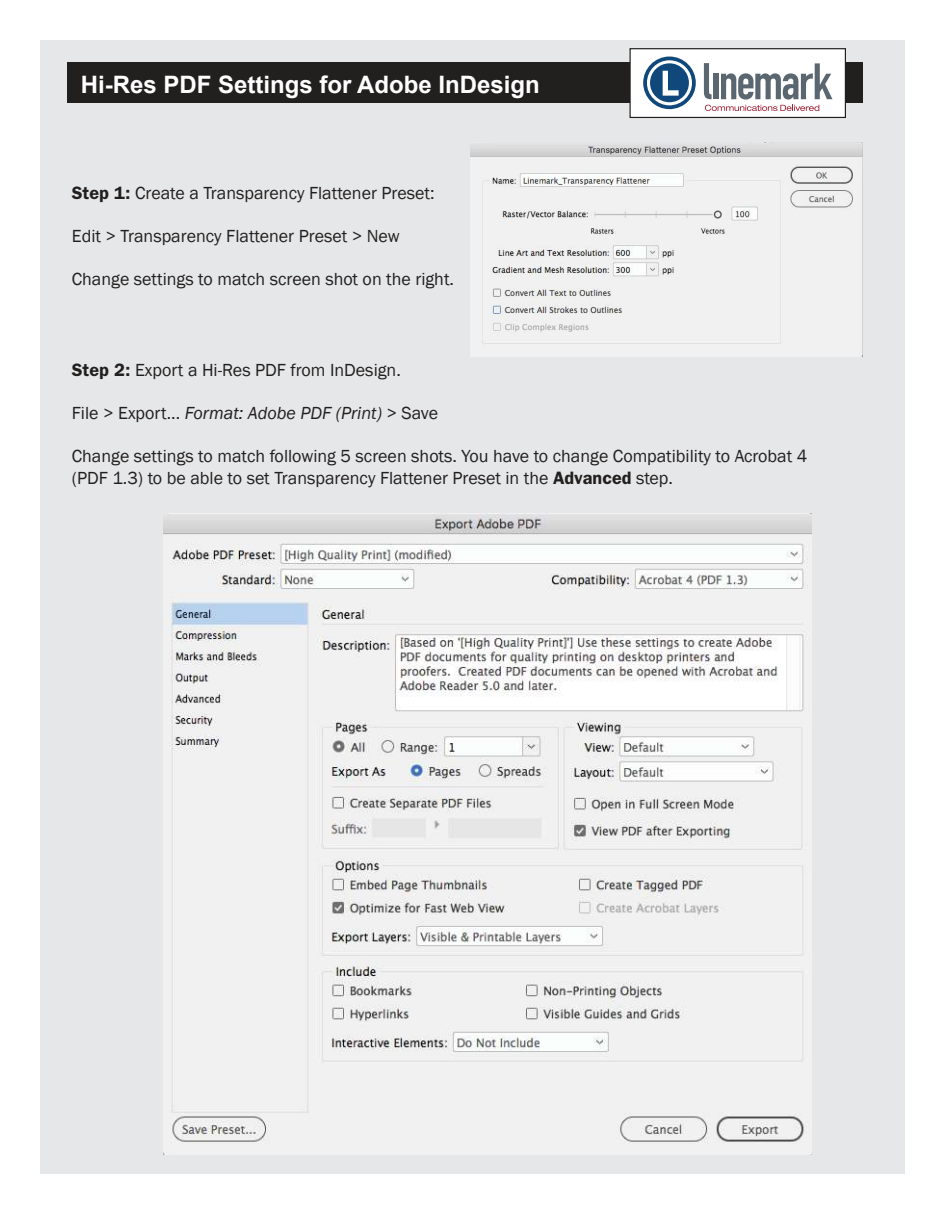
<style>
.page{position:relative;width:945px;height:1215px;background:#fff}
.page>*{position:absolute;margin:0;border:0;box-sizing:border-box;transform-origin:0 0}
.t1{font:700 24px "Arial";color:#fff}
.t2{font:18px/21.6px "Franklin Gothic";color:#221f1f}
.t3{font:italic 18px "Franklin Gothic";color:#221f1f}
.s1{font-weight:600}
.s2{font-style:normal}
</style>
<div class="page">
<div style="left:41px;top:40px;width:864px;height:1134px;background:#e6e7e8"></div>
<div style="left:68px;top:62px;width:795px;height:41px;background:#221f1f"></div>
<div style="left:630px;top:49px;width:215px;height:68px;background:#fff"></div>
<svg style="left:704px;top:63px;width:129px;height:48px"></svg>
<svg style="left:643px;top:57px;width:53px;height:52px"></svg>
<div style="left:630px;top:48px;width:216px;height:70px;border:1px solid #221f1f"></div>
<img style="left:471px;top:142px;width:392px;height:214px">
<img style="left:164px;top:513px;width:648px;height:642px">
<h1 class="t1" style="left:81px;top:76px;width:461px">Hi-Res PDF Settings for Adobe InDesign</h1>
<p class="t2" style="left:72px;top:183px;width:364px"><span class="s1">Step 1:</span> Create a Transparency Flattener Preset:</p>
<p class="t2" style="left:72px;top:226px;width:329px">Edit &gt; Transparency Flattener Preset &gt; New</p>
<p class="t2" style="left:72px;top:270px;width:384px">Change settings to match screen shot on the right.</p>
<p class="t2" style="left:72px;top:360px;width:331px"><span class="s1">Step 2:</span> Export a Hi-Res PDF from InDesign.</p>
<p class="t3" style="left:72px;top:405px;width:368px"><span class="s2">File &gt; Export...</span> Format: Adobe PDF (Print) <span class="s2">&gt; Save</span></p>
<p class="t2" style="left:72px;top:446px;width:737px">Change settings to match following 5 screen shots. You have to change Compatibility to Acrobat 4 (PDF 1.3) to be able to set Transparency Flattener Preset in the <span class="s1">Advanced</span> step.</p>
</div>
